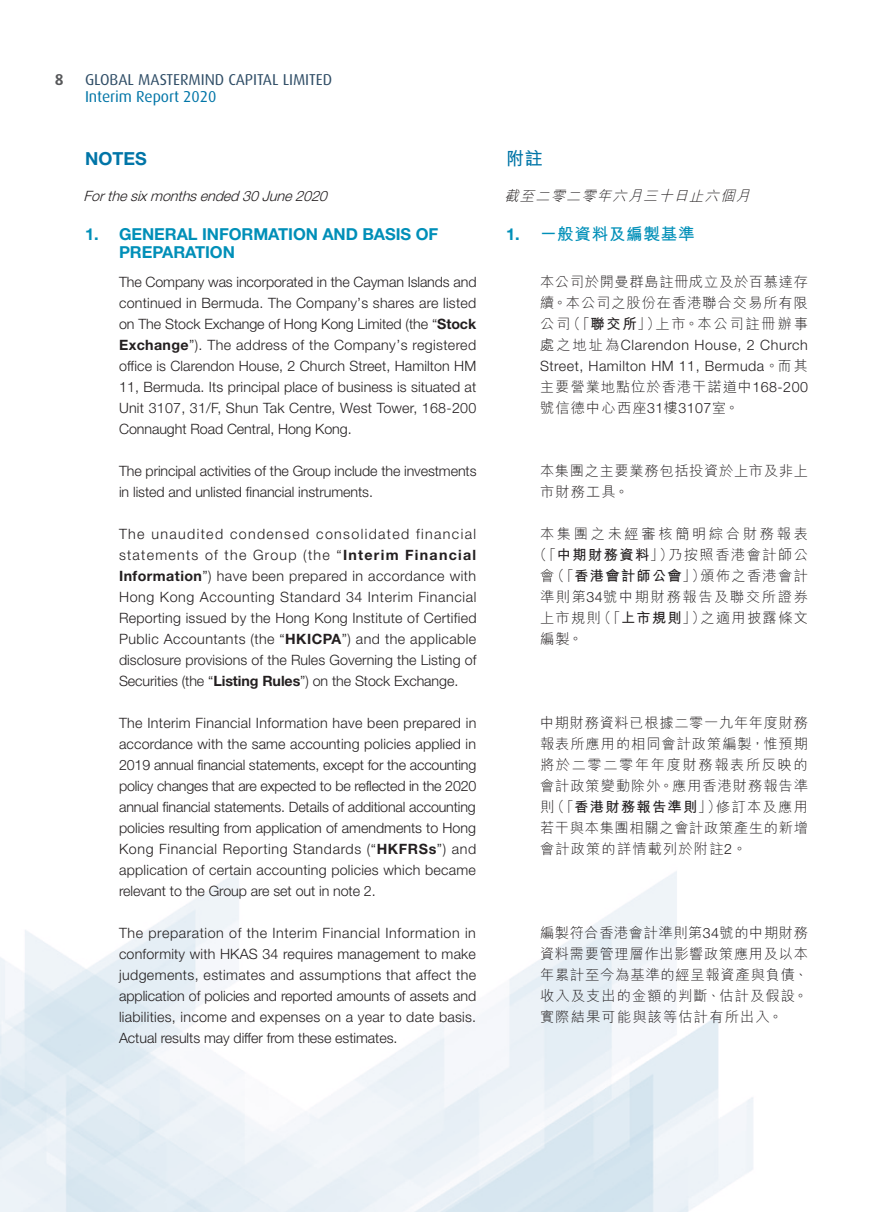
<style>
.page{position:relative;width:893px;height:1212px;background:#fff}
.page>*{position:absolute;margin:0;border:0;box-sizing:border-box;transform-origin:0 0}
.Heading_1{font:700 18px "Helvetica Neue LT Std";color:#0075a7}
.C_Heading_1{font:700 18px "M Hei HK";color:#0075a7}
.Heading_2{font:700 16.5px/18px "Helvetica Neue LT Std";letter-spacing:-.005em;color:#008fb8}
.C_Heading_2{font:700 16.5px "M Hei HK";letter-spacing:.045em;color:#008fb8}
.t1{font:15.75px "Dax";letter-spacing:-.005em;color:#304e67}
.t2{font:15.75px "Dax";letter-spacing:-.005em;color:#0075a7}
.t3{font:700 15.75px "Dax";color:#57585a}
.Body_Text{font:300 14.25px/21px "Helvetica Neue LT Std";letter-spacing:-.005em;color:#231f20;text-align:justify}
.C_Body_Text{font:300 14.25px/21px "M Hei HK";letter-spacing:.08em;color:#231f20;text-align:justify}
.Body_Text-2{font:italic 300 14.25px "Helvetica Neue LT Std";color:#231f20}
.C_Body_Text-2{font:300 14.25px/21px "M Hei HK";letter-spacing:.045em;color:#231f20}
.C_Body_Text-3{font:300 14.25px "M Hei HK";letter-spacing:.1em;color:#231f20}
.C_Body_Text-4{font:300 14.25px "M Hei HK";letter-spacing:.115em;color:#231f20}
.C_Body_Text-5{font:italic 300 14.25px "M Hei HK";color:#231f20}
.C_Body_Text-6{font:300 14.25px "M Hei HK";letter-spacing:.185em;color:#231f20}
.s1{font-weight:700}
.s2{font-family:"Helvetica Neue LT Std"}
</style>
<div class="page">
<p class="t3" style="left:55px;top:71px;width:10px">8</p>
<p class="t1" style="left:85px;top:71px;width:249px">GLOBAL MASTERMIND CAPITAL LIMITED</p>
<p class="t2" style="left:85px;top:87px;width:133px">Interim Report 2020</p>
<p class="Heading_1" style="left:85px;top:147px;width:63px">NOTES</p>
<p class="Body_Text-2" style="left:84px;top:187px;width:249px">Forthesixmonthsended30June2020</p>
<p class="Heading_2" style="left:119px;top:225px;width:321px;text-indent:-34px">1. GENERAL INFORMATION AND BASIS OF<br>PREPARATION</p>
<p class="Body_Text" style="left:119px;top:271px;width:359px">The Company was incorporated in the Cayman Islands and continued in Bermuda. The Company’s shares are listed on The Stock Exchange of Hong Kong Limited (the “<span class="s1">Stock Exchange</span>”). The address of the Company’s registered office is Clarendon House, 2 Church Street, Hamilton HM 11, Bermuda. Its principal place of business is situated at Unit 3107, 31/F, Shun Tak Centre, West Tower, 168-200<br>Connaught Road Central, Hong Kong.</p>
<p class="Body_Text" style="left:119px;top:460px;width:359px">The principal activities of the Group include the investments in listed and unlisted financial instruments.</p>
<p class="Body_Text" style="left:119px;top:523px;width:359px">The unaudited condensed consolidated financial statements of the Group (the “<span class="s1">Interim Financial Information</span>”) have been prepared in accordance with Hong Kong Accounting Standard 34 Interim Financial Reporting issued by the Hong Kong Institute of Certified Public Accountants (the “<span class="s1">HKICPA</span>”) and the applicable disclosure provisions of the Rules Governing the Listing of Securities (the “<span class="s1">Listing Rules</span>”) on the Stock Exchange.</p>
<p class="Body_Text" style="left:119px;top:712px;width:359px">The Interim Financial Information have been prepared in accordance with the same accounting policies applied in 2019 annual financial statements, except for the accounting policy changes that are expected to be reflected in the 2020 annual financial statements. Details of additional accounting policies resulting from application of amendments to Hong Kong Financial Reporting Standards (“<span class="s1">HKFRSs</span>”) and application of certain accounting policies which became relevant to the Group are set out in note 2.</p>
<p class="Body_Text" style="left:119px;top:922px;width:359px">The preparation of the Interim Financial Information in conformity with HKAS 34 requires management to make judgements, estimates and assumptions that affect the application of policies and reported amounts of assets and liabilities, income and expenses on a year to date basis.<br>Actual results may differ from these estimates.</p>
<p class="C_Heading_1" style="left:506px;top:145px;width:38px">附註</p>
<p class="C_Body_Text-5" style="left:505px;top:188px;width:250px">截至二零二零年六月三十日止六個月</p>
<p class="C_Heading_2" style="left:506px;top:222px;width:190px"><span class="s2">1.</span> 一般資料及編製基準</p>
<p class="C_Body_Text" style="left:540px;top:271px;width:269px">本公司於開曼群島註冊成立及於百慕達存續。本公司之股份在香港聯合交易所有限公司（「<span class="s1">聯交所</span>」）上市。本公司註冊辦事處之地址為<span class="s2">Clarendon House, 2 Church Street, Hamilton HM 11, Bermuda</span>。而其主要營業地點位於香港干諾道中<span class="s2">168-200</span>號信德中心西座<span class="s2">31</span>樓<span class="s2">3107</span>室。</p>
<p class="C_Body_Text-2" style="left:540px;top:460px;width:269px">本集團之主要業務包括投資於上市及非上市財務工具。</p>
<p class="C_Body_Text-6" style="left:540px;top:527px;width:269px">本集團之未經審核簡明綜合財務報表</p>
<p class="C_Body_Text-3" style="left:533px;top:548px;width:277px">（「<span class="s1">中期財務資料</span>」）乃按照香港會計師公</p>
<p class="C_Body_Text" style="left:540px;top:565px;width:269px">會（「<span class="s1">香港會計師公會</span>」）頒佈之香港會計</p>
<p class="C_Body_Text-4" style="left:540px;top:590px;width:269px">準則第<span class="s2">34</span>號中期財務報告及聯交所證券</p>
<p class="C_Body_Text" style="left:540px;top:607px;width:269px">上市規則（「<span class="s1">上市規則</span>」）之適用披露條文</p>
<p class="C_Body_Text" style="left:540px;top:628px;width:44px">編製。</p>
<p class="C_Body_Text" style="left:540px;top:712px;width:269px">中期財務資料已根據二零一九年年度財務報表所應用的相同會計政策編製，惟預期將於二零二零年年度財務報表所反映的會計政策變動除外。應用香港財務報告準則（「<span class="s1">香港財務報告準則</span>」）修訂本及應用若干與本集團相關之會計政策產生的新增會計政策的詳情載列於附註<span class="s2">2</span>。</p>
<p class="C_Body_Text" style="left:540px;top:922px;width:269px">編製符合香港會計準則第<span class="s2">34</span>號的中期財務資料需要管理層作出影響政策應用及以本年累計至今為基準的經呈報資產與負債、收入及支出的金額的判斷、估計及假設。實際結果可能與該等估計有所出入。</p>
</div>
